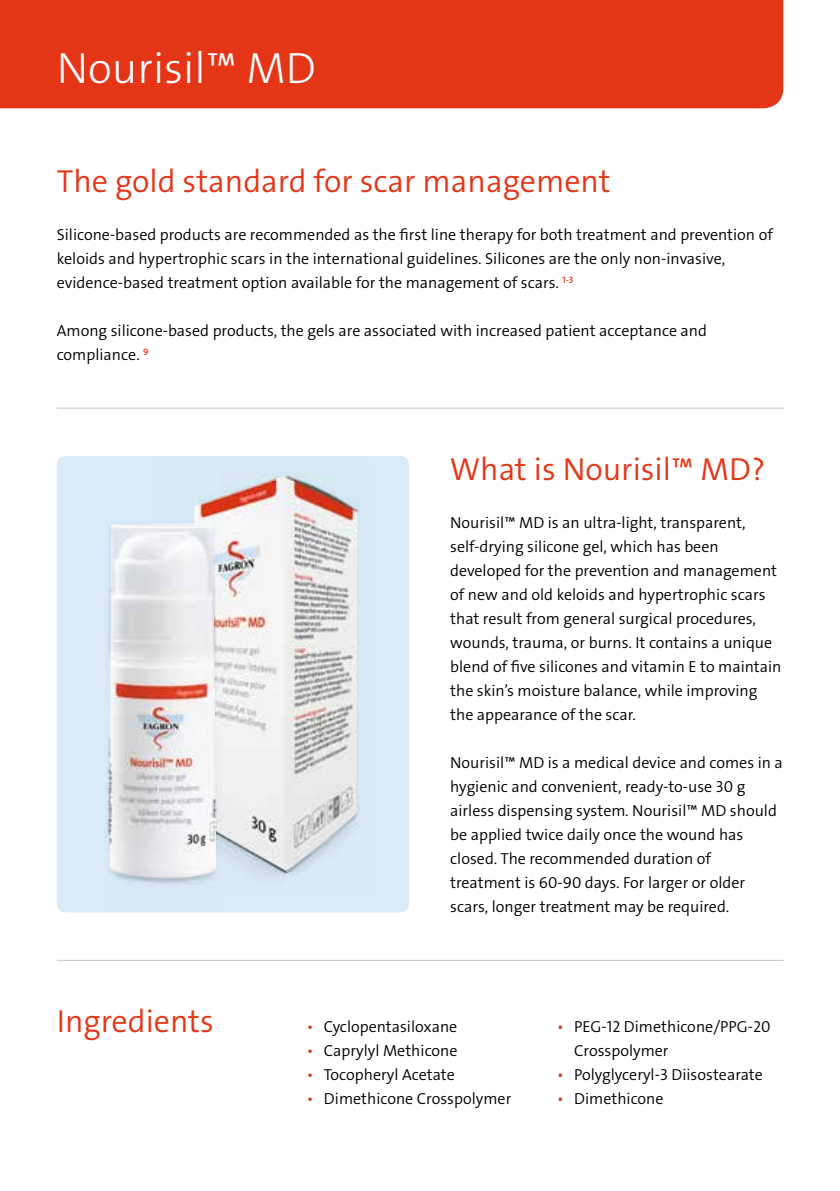
<style>
.page{position:relative;width:840px;height:1191px;background:#fff}
.page>*{position:absolute;margin:0;border:0;box-sizing:border-box;transform-origin:0 0}
.t1{font:44px "The Sans LP3 Lig";color:#fff}
.t2{font:32px "The Sans LP4 Se Lig";color:#e53517}
.t3{font:16px/24px "The Sans LP4 Se Lig";color:#000}
.s1{color:#e53517}
</style>
<div class="page">
<div style="left:0;top:0;width:782px;height:108px;background:#e53517"></div>
<hr style="left:57px;top:408px;width:726px;height:1px;background:#c6c7c8">
<div style="left:57px;top:456px;width:351px;height:456px;background:#d9ebf7;border-radius:9px"></div>
<img style="left:194px;top:472px;width:166px;height:405px">
<img style="left:105px;top:521px;width:116px;height:364px">
<hr style="left:57px;top:960px;width:726px;height:1px;background:#c6c7c8">
<h1 class="t1" style="left:57px;top:40px;width:261px">Nourisil™ MD</h1>
<h2 class="t2" style="left:57px;top:161px;width:555px">The gold standard for scar management</h2>
<p class="t3" style="left:57px;top:223px;width:717px">Silicone-based products are recommended as the first line therapy for both treatment and prevention of keloids and hypertrophic scars in the international guidelines. Silicones are the only non-invasive, evidence-based treatment option available for the management of scars. <sup>1-3</sup></p>
<p class="t3" style="left:57px;top:319px;width:651px">Among silicone-based products, the gels are associated with increased patient acceptance and compliance. <sup>9</sup></p>
<h2 class="t2" style="left:449px;top:449px;width:317px">What is Nourisil™ MD?</h2>
<p class="t3" style="left:450px;top:511px;width:332px">Nourisil™ MD is an ultra-light, transparent, self-drying silicone gel, which has been developed for the prevention and management of new and old keloids and hypertrophic scars that result from general surgical procedures, wounds, trauma, or burns. It contains a unique blend of five silicones and vitamin E to maintain the skin’s moisture balance, while improving the appearance of the scar.</p>
<p class="t3" style="left:450px;top:751px;width:334px">Nourisil™ MD is a medical device and comes in a hygienic and convenient, ready-to-use 30 g airless dispensing system. Nourisil™ MD should be applied twice daily once the wound has closed. The recommended duration of treatment is 60-90 days. For larger or older scars, longer treatment may be required.</p>
<h2 class="t2" style="left:57px;top:1001px;width:158px">Ingredients</h2>
<p class="t3" style="left:307px;top:1015px;width:152px"><span class="s1">•</span> Cyclopentasiloxane</p>
<p class="t3" style="left:307px;top:1039px;width:152px"><span class="s1">•</span> Caprylyl Methicone</p>
<p class="t3" style="left:307px;top:1063px;width:149px"><span class="s1">•</span> Tocopheryl Acetate</p>
<p class="t3" style="left:307px;top:1087px;width:206px"><span class="s1">•</span> Dimethicone Crosspolymer</p>
<p class="t3" style="left:573px;top:1015px;width:198px;text-indent:-17px"><span class="s1">•</span> PEG-12 Dimethicone/PPG-20<br>Crosspolymer</p>
<p class="t3" style="left:556px;top:1063px;width:207px"><span class="s1">•</span> Polyglyceryl-3 Diisostearate</p>
<p class="t3" style="left:556px;top:1087px;width:108px"><span class="s1">•</span> Dimethicone</p>
</div>
